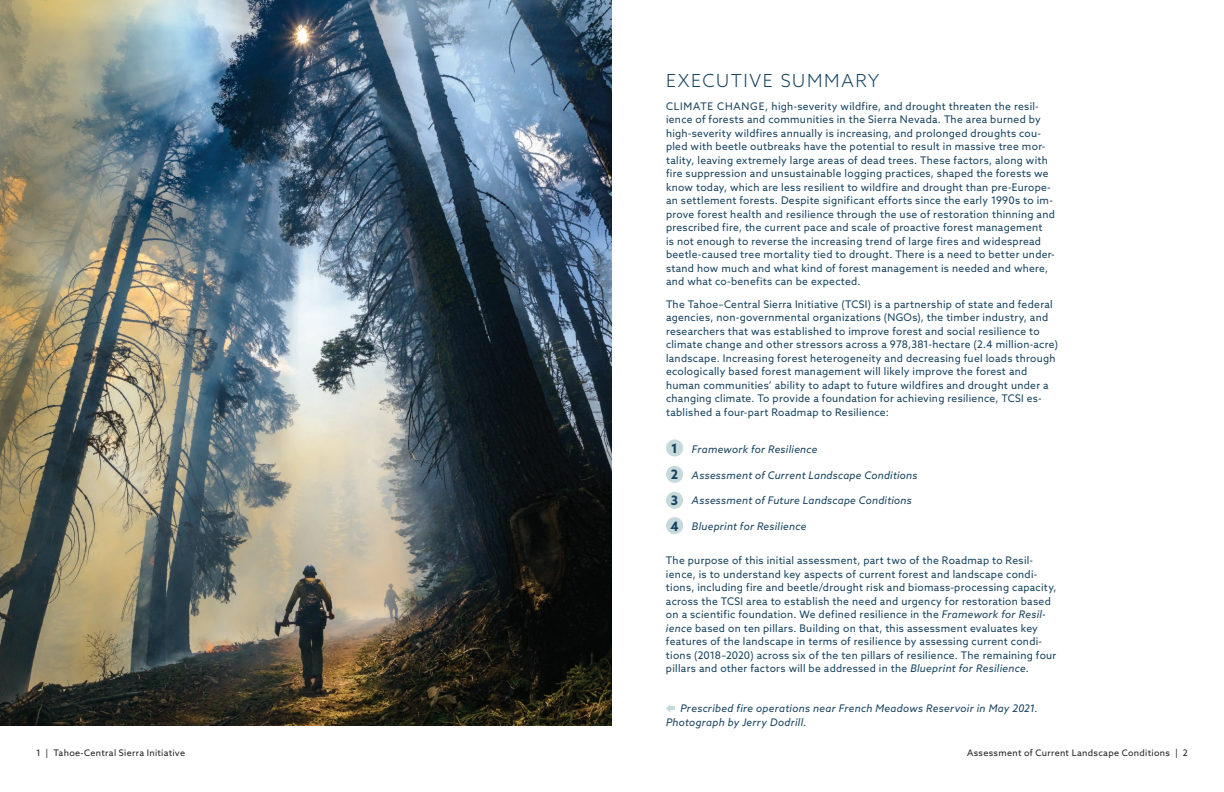
<style>
.page{position:relative;width:1224px;height:792px;background:#fff}
.page>*{position:absolute;margin:0;border:0;box-sizing:border-box;transform-origin:0 0}
.t1{font:300 18px "Azo Sans";letter-spacing:.09em;color:#16425e}
.t2{font:10.5px/13.5px "Azo Sans";letter-spacing:.025em;color:#16425e}
.t3{font:italic 10.5px/13.5px "Azo Sans";letter-spacing:.02em;color:#16425e}
.t4{font:9px "Azo Sans";letter-spacing:.035em;color:#231f20}
.s1{font-weight:700;font-style:normal;font-size:13px}
.s2{font-style:italic}
</style>
<div class="page">
<div style="left:666px;top:439px;width:17px;height:17px;background:#c6d9db;border-radius:50%"></div>
<div style="left:666px;top:466px;width:17px;height:17px;background:#c6d9db;border-radius:50%"></div>
<div style="left:666px;top:492px;width:17px;height:17px;background:#c6d9db;border-radius:50%"></div>
<div style="left:666px;top:517px;width:17px;height:17px;background:#c6d9db;border-radius:50%"></div>
<img style="left:0;top:0;width:612px;height:726px">
<svg style="left:666px;top:704px;width:9px;height:8px"></svg>
<h2 class="t1" style="left:666px;top:69px;width:215px">EXECUTIVE SUMMARY</h2>
<p class="t2" style="left:666px;top:99px;width:390px">CLIMATE CHANGE, high-severity wildfire, and drought threaten the resil&shy;ience of forests and communities in the Sierra Nevada. The area burned by high-severity wildfires annually is increasing, and prolonged droughts cou&shy;pled with beetle outbreaks have the potential to result in massive tree mor&shy;tality, leaving extremely large areas of dead trees. These factors, along with fire suppression and unsustainable logging practices, shaped the forests we know today, which are less resilient to wildfire and drought than pre-Europe&shy;an settlement forests. Despite significant efforts since the early 1990s to im&shy;prove forest health and resilience through the use of restoration thinning and prescribed fire, the current pace and scale of proactive forest management<br>is not enough to reverse the increasing trend of large fires and widespread beetle-caused tree mortality tied to drought. There is a need to better under&shy;stand how much and what kind of forest management is needed and where, and what co-benefits can be expected.</p>
<p class="t2" style="left:666px;top:297px;width:394px">The Tahoe–Central Sierra Initiative (TCSI) is a partnership of state and federal agencies, non-governmental organizations (NGOs), the timber industry, and researchers that was established to improve forest and social resilience to climate change and other stressors across a 978,381-hectare (2.4 million-acre) landscape. Increasing forest heterogeneity and decreasing fuel loads through ecologically based forest management will likely improve the forest and human communities’ ability to adapt to future wildfires and drought under a changing climate. To provide a foundation for achieving resilience, TCSI es&shy;tablished a four-part Roadmap to Resilience:</p>
<p class="t3" style="left:671px;top:443px;width:148px"><span class="s1">1</span> Framework for Resilience</p>
<p class="t3" style="left:671px;top:468px;width:248px"><span class="s1">2</span> Assessment of Current Landscape Conditions</p>
<p class="t3" style="left:671px;top:494px;width:243px"><span class="s1">3</span> Assessment of Future Landscape Conditions</p>
<p class="t3" style="left:670px;top:519px;width:137px"><span class="s1">4</span> Blueprint for Resilience</p>
<p class="t2" style="left:666px;top:554px;width:392px">The purpose of this initial assessment, part two of the Roadmap to Resil&shy;ience, is to understand key aspects of current forest and landscape condi&shy;tions, including fire and beetle/drought risk and biomass-processing capacity, across the TCSI area to establish the need and urgency for restoration based on a scientific foundation. We defined resilience in the <span class="s2">Framework for Resil&shy;ience</span> based on ten pillars. Building on that, this assessment evaluates key features of the landscape in terms of resilience by assessing current condi&shy;tions (2018–2020) across six of the ten pillars of resilience. The remaining four pillars and other factors will be addressed in the <span class="s2">Blueprint for Resilience</span>.</p>
<p class="t3" style="left:666px;top:702px;width:373px;text-indent:14px">Prescribed fire operations near French Meadows Reservoir in May 2021.<br>Photograph by Jerry Dodrill.</p>
<p class="t4" style="left:36px;top:747px;width:151px">1 | Tahoe-Central Sierra Initiative</p>
<p class="t4" style="left:967px;top:747px;width:222px">Assessment of Current Landscape Conditions | 2</p>
</div>
